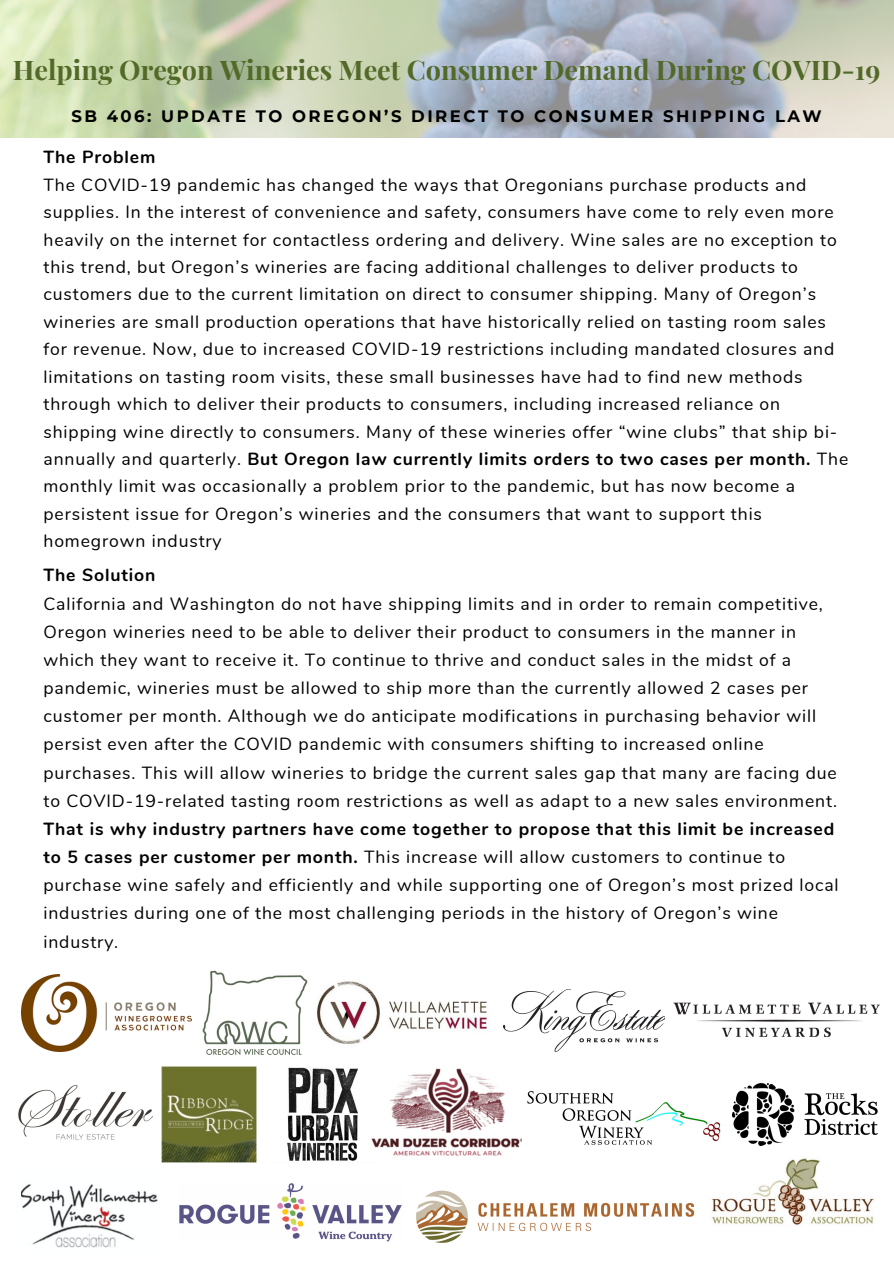
<style>
.page{position:relative;width:894px;height:1264px;background:#fff}
.page>*{position:absolute;margin:0;border:0;box-sizing:border-box;transform-origin:0 0}
.t1{font:700 27px "Playfair Display";color:#526929}
.t2{font:17.55px/27.5px "Nunito";letter-spacing:.05em;color:#000}
.t3{font:700 17.55px "Nunito";letter-spacing:.05em;color:#000}
.t4{font:700 16.5px "Montserrat";letter-spacing:.15em;color:#000}
.s1{font-weight:700}
</style>
<div class="page">
<img style="left:0;top:0;width:893px;height:138px">
<img style="left:503px;top:989px;width:162px;height:62px">
<img style="left:191px;top:970px;width:117px;height:85px">
<img style="left:21px;top:974px;width:170px;height:77px">
<img style="left:673px;top:1002px;width:207px;height:36px">
<img style="left:287px;top:1067px;width:71px;height:94px">
<img style="left:371px;top:1068px;width:151px;height:88px">
<img style="left:161px;top:1066px;width:96px;height:95px">
<img style="left:527px;top:1091px;width:194px;height:54px">
<img style="left:317px;top:981px;width:171px;height:63px">
<img style="left:179px;top:1183px;width:223px;height:58px">
<img style="left:21px;top:1184px;width:137px;height:64px">
<img style="left:692px;top:1142px;width:182px;height:83px">
<img style="left:416px;top:1182px;width:280px;height:61px">
<img style="left:18px;top:1085px;width:135px;height:55px">
<img style="left:732px;top:1083px;width:144px;height:62px">
<p class="t1" style="left:13px;top:50px;width:868px">Helping Oregon Wineries Meet Consumer Demand During COVID-19</p>
<p class="t4" style="left:71px;top:106px;width:751px">SB 406: UPDATE TO OREGON’S DIRECT TO CONSUMER SHIPPING LAW</p>
<p class="t3" style="left:43px;top:145px;width:113px">The Problem</p>
<p class="t2" style="left:43px;top:171px;width:806px">The COVID-19 pandemic has changed the ways that Oregonians purchase products and supplies. In the interest of convenience and safety, consumers have come to rely even more heavily on the internet for contactless ordering and delivery. Wine sales are no exception to this trend, but Oregon’s wineries are facing additional challenges to deliver products to customers due to the current limitation on direct to consumer shipping. Many of Oregon’s wineries are small production operations that have historically relied on tasting room sales for revenue. Now, due to increased COVID-19 restrictions including mandated closures and limitations on tasting room visits, these small businesses have had to find new methods through which to deliver their products to consumers, including increased reliance on shipping wine directly to consumers. Many of these wineries offer “wine clubs” that ship bi&shy;annually and quarterly. <span class="s1">But Oregon law currently limits orders to two cases per month.</span> The monthly limit was occasionally a problem prior to the pandemic, but has now become a persistent issue for Oregon’s wineries and the consumers that want to support this homegrown industry</p>
<p class="t3" style="left:43px;top:563px;width:114px">The Solution</p>
<p class="t2" style="left:43px;top:589px;width:796px;line-height:28.2px">California and Washington do not have shipping limits and in order to remain competitive, Oregon wineries need to be able to deliver their product to consumers in the manner in which they want to receive it. To continue to thrive and conduct sales in the midst of a pandemic, wineries must be allowed to ship more than the currently allowed 2 cases per customer per month. Although we do anticipate modifications in purchasing behavior will persist even after the COVID pandemic with consumers shifting to increased online purchases. This will allow wineries to bridge the current sales gap that many are facing due to COVID-19-related tasting room restrictions as well as adapt to a new sales environment.<br><span class="s1">That is why industry partners have come together to propose that this limit be increased to 5 cases per customer per month.</span> This increase will allow customers to continue to purchase wine safely and efficiently and while supporting one of Oregon’s most prized local industries during one of the most challenging periods in the history of Oregon’s wine industry.</p>
</div>
